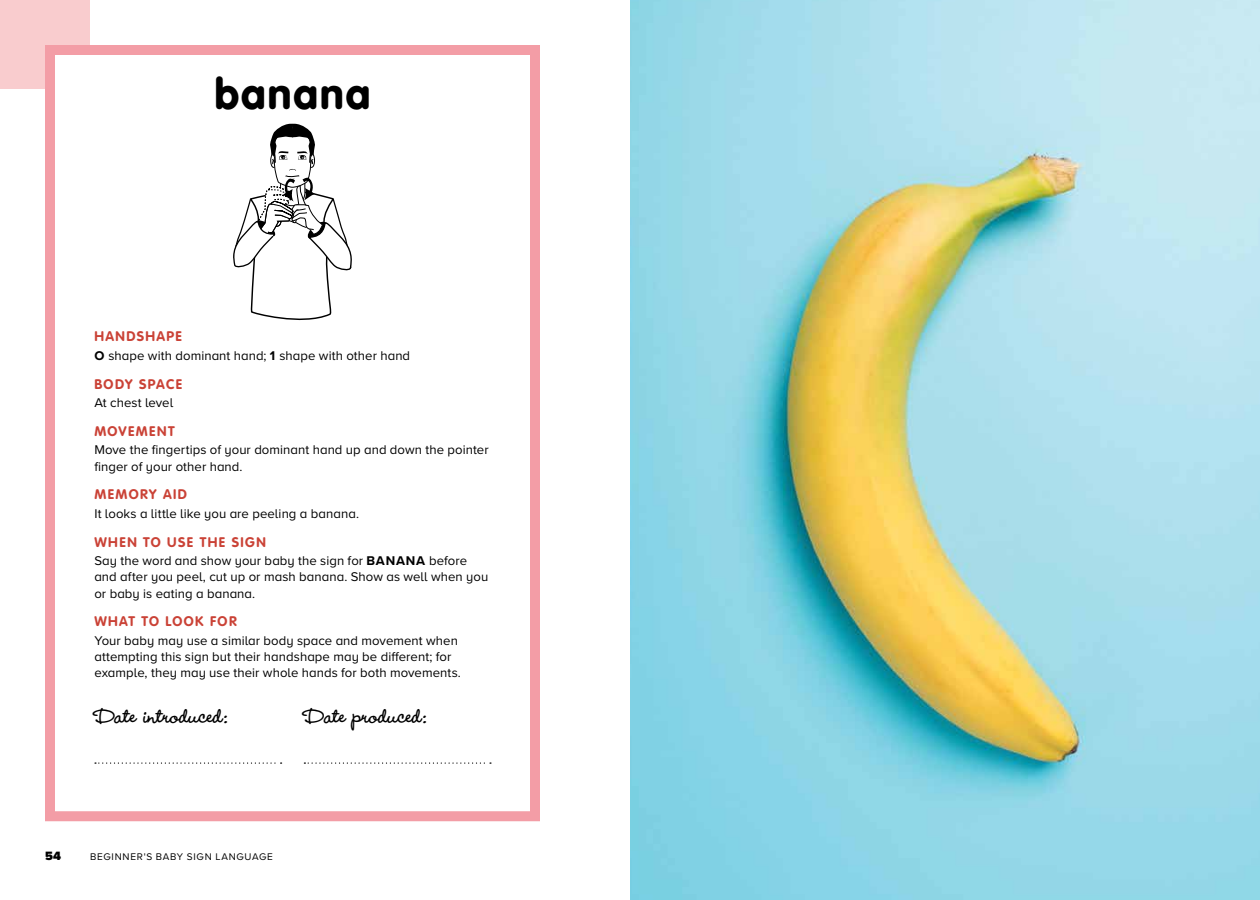
<style>
.page{position:relative;width:1260px;height:900px;background:#fff}
.page>*{position:absolute;margin:0;border:0;box-sizing:border-box;transform-origin:0 0}
.t1{font:900 42.5px "VAG Rounded Std";letter-spacing:.045em;color:#000}
.t2{font:700 27.5px "Wendy LP Std";color:#000}
.t3{font:700 13.75px "VAG Rounded Std";letter-spacing:.1em;color:#ca4236}
.t4{font:13.12px/16.2px "Proxima Nova A";letter-spacing:.005em;color:#000}
.t5{font:900 12.5px "Proxima Nova A";color:#000}
.t6{font:10px "Proxima Nova A";letter-spacing:.07em;color:#000}
.s1{font-weight:700}
</style>
<div class="page">
<div style="left:0;top:0;width:90px;height:89px;background:#f9ccce"></div>
<div style="left:50px;top:50px;width:485px;height:766px;background:#fff"></div>
<svg style="left:95px;top:762px;width:187px;height:2px"></svg>
<svg style="left:304px;top:762px;width:187px;height:2px"></svg>
<div style="left:45px;top:45px;width:495px;height:776px;border:10px solid #f39da6"></div>
<img style="left:630px;top:0;width:630px;height:900px">
<svg style="left:233px;top:124px;width:119px;height:196px"></svg>
<h1 class="t1" style="left:215px;top:68px;width:157px">banana</h1>
<p class="t3" style="left:94px;top:329px;width:89px">HANDSHAPE</p>
<p class="t4" style="left:94px;top:347px;width:317px"><span class="s1">O</span> shape with dominant hand; <span class="s1">1</span> shape with other hand</p>
<p class="t3" style="left:94px;top:376px;width:89px">BODY SPACE</p>
<p class="t4" style="left:94px;top:394px;width:80px">At chest level</p>
<p class="t3" style="left:94px;top:423px;width:82px">MOVEMENT</p>
<p class="t4" style="left:94px;top:441px;width:396px">Move the fingertips of your dominant hand up and down the pointer finger of your other hand.</p>
<p class="t3" style="left:94px;top:487px;width:94px">MEMORY AID</p>
<p class="t4" style="left:94px;top:505px;width:266px">It looks a little like you are peeling a banana.</p>
<p class="t3" style="left:94px;top:534px;width:173px">WHEN TO USE THE SIGN</p>
<p class="t4" style="left:94px;top:552px;width:395px">Say the word and show your baby the sign for <span class="s1">BANANA</span> before and after you peel, cut up or mash banana. Show as well when you or baby is eating a banana.</p>
<p class="t3" style="left:94px;top:614px;width:144px">WHAT TO LOOK FOR</p>
<p class="t4" style="left:94px;top:632px;width:368px">Your baby may use a similar body space and movement when attempting this sign but their handshape may be different; for example, they may use their whole hands for both movements.</p>
<h2 class="t2" style="left:94px;top:699px;width:135px">Date introduced:</h2>
<h2 class="t2" style="left:304px;top:699px;width:125px">Date produced:</h2>
<p class="t5" style="left:45px;top:847px;width:17px">54</p>
<p class="t6" style="left:90px;top:850px;width:184px">BEGINNER'S BABY SIGN LANGUAGE</p>
</div>
